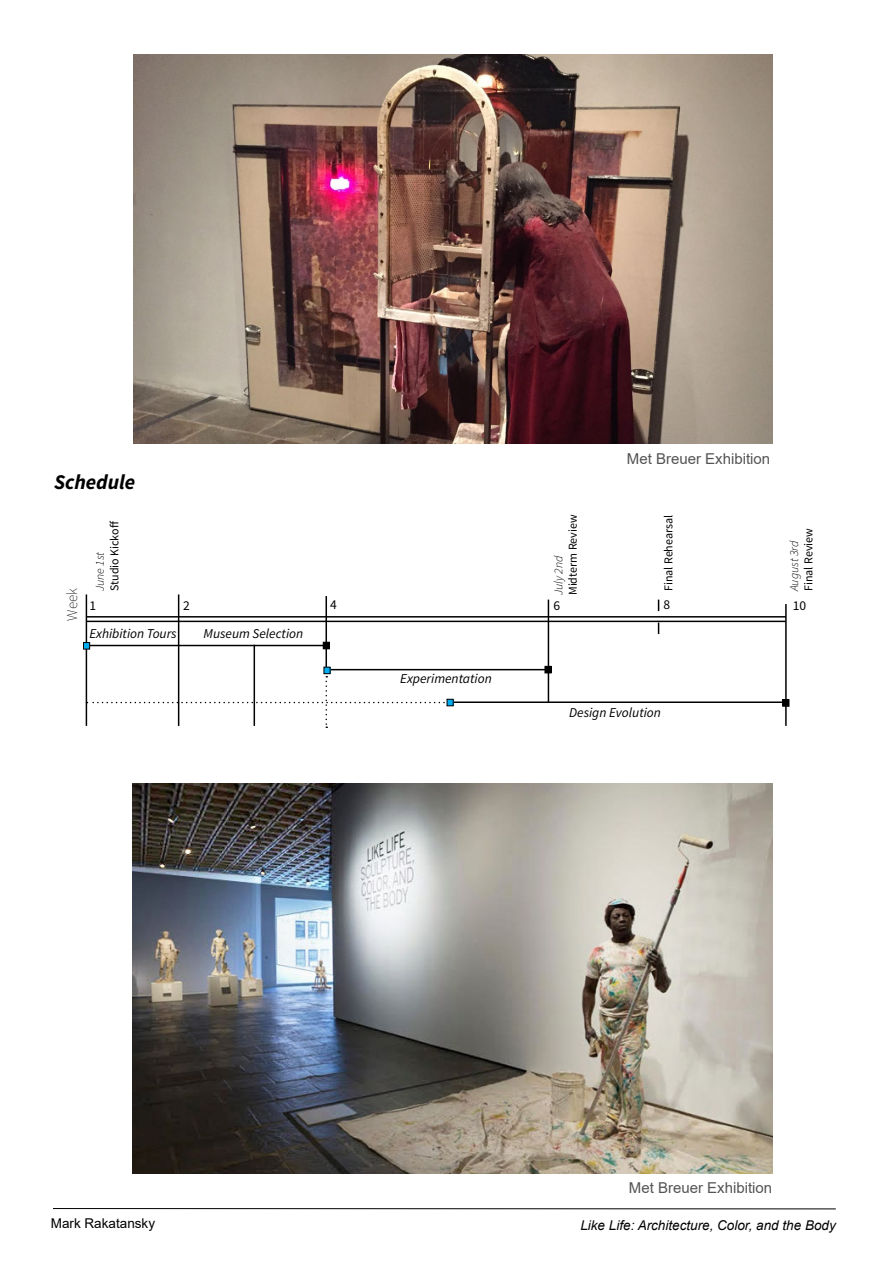
<style>
.page{position:relative;width:893px;height:1263px;background:#fff}
.page>*{position:absolute;margin:0;border:0;box-sizing:border-box;transform-origin:0 0}
.t1{font:italic 700 21px "Source Sans Pro";color:#000}
.t2{font:15px "Arial";color:#545456}
.t3{font:200 15px "Source Sans Pro";color:#000}
.t4{font:italic 13.5px "Source Sans Pro";color:#000}
.t5{font:italic 13.5px "Arial";color:#000}
.t6{font:13.5px "Arial";color:#000}
.t7{font:13.5px "Source Sans Pro";color:#000}
.t8{font:12px "Source Sans Pro";color:#000}
.t9{font:italic 300 12px "Source Sans Pro";color:#000}
</style>
<div class="page">
<hr style="left:53px;top:1208px;width:783px;height:1px;background:#000">
<img style="left:133px;top:54px;width:639px;height:389px">
<hr style="left:87px;top:621px;width:699px;height:1px;background:#000">
<hr style="left:88px;top:645px;width:238px;height:1px;background:#000">
<hr style="left:178px;top:594px;width:1px;height:132px;background:#000">
<hr style="left:254px;top:645px;width:1px;height:81px;background:#000">
<hr style="left:325px;top:596px;width:2px;height:77px;background:#000">
<hr style="left:548px;top:600px;width:1px;height:102px;background:#000">
<hr style="left:785px;top:604px;width:2px;height:122px;background:#000">
<hr style="left:326px;top:669px;width:222px;height:1px;background:#000">
<hr style="left:453px;top:701px;width:331px;height:2px;background:#000">
<img style="left:133px;top:784px;width:639px;height:389px">
<hr style="left:86px;top:594px;width:1px;height:132px;background:#000">
<div style="left:83px;top:642px;width:7px;height:7px;background:#00aeef"></div>
<div style="left:83px;top:642px;width:7px;height:7px;border:1px solid #000"></div>
<div style="left:324px;top:667px;width:6px;height:7px;background:#00aeef"></div>
<div style="left:324px;top:667px;width:6px;height:7px;border:1px solid #000"></div>
<div style="left:323px;top:642px;width:6px;height:7px;background:#000"></div>
<div style="left:323px;top:642px;width:7px;height:7px;border:1px solid #000"></div>
<div style="left:545px;top:666px;width:6px;height:7px;background:#000"></div>
<div style="left:447px;top:699px;width:6px;height:7px;background:#00aeef"></div>
<div style="left:447px;top:699px;width:6px;height:7px;border:1px solid #000"></div>
<div style="left:783px;top:699px;width:6px;height:7px;border:1px solid #000"></div>
<svg style="left:86px;top:676px;width:364px;height:52px"></svg>
<hr style="left:87px;top:616px;width:699px;height:1px;background:#000">
<svg style="left:658px;top:600px;width:1px;height:34px"></svg>
<h1 class="t1" style="left:54px;top:468px;width:83px">Schedule</h1>
<p class="t3" style="left:63px;top:621px;width:34px;rotate:-90deg">Week</p>
<p class="t8" style="left:107px;top:591px;width:72px;rotate:-90deg">Studio Kickoff</p>
<p class="t4" style="left:89px;top:625px;width:89px">Exhibition Tours</p>
<p class="t9" style="left:93px;top:591px;width:41px;rotate:-90deg">June 1st</p>
<p class="t7" style="left:183px;top:597px;width:8px">2</p>
<p class="t7" style="left:89px;top:597px;width:8px">1</p>
<p class="t4" style="left:204px;top:625px;width:101px">Museum Selection</p>
<p class="t7" style="left:330px;top:596px;width:8px">4</p>
<p class="t4" style="left:400px;top:670px;width:93px">Experimentation</p>
<p class="t2" style="left:627px;top:448px;width:145px">Met Breuer Exhibition</p>
<p class="t8" style="left:565px;top:595px;width:82px;rotate:-90deg">Midterm Review</p>
<p class="t8" style="left:661px;top:591px;width:78px;rotate:-90deg">Final Rehearsal</p>
<p class="t9" style="left:551px;top:595px;width:41px;rotate:-90deg">July2nd</p>
<p class="t7" style="left:553px;top:597px;width:8px">6</p>
<p class="t7" style="left:664px;top:596px;width:8px">8</p>
<p class="t8" style="left:801px;top:591px;width:64px;rotate:-90deg">Final Review</p>
<p class="t7" style="left:793px;top:597px;width:15px">10</p>
<p class="t9" style="left:787px;top:591px;width:52px;rotate:-90deg">August 3rd</p>
<p class="t4" style="left:569px;top:704px;width:93px">Design Evolution</p>
<p class="t6" style="left:51px;top:1214px;width:106px">Mark Rakatansky</p>
<p class="t2" style="left:629px;top:1177px;width:145px">Met Breuer Exhibition</p>
<p class="t5" style="left:580px;top:1216px;width:257px">Like Life: Architecture, Color, and the Body</p>
</div>
